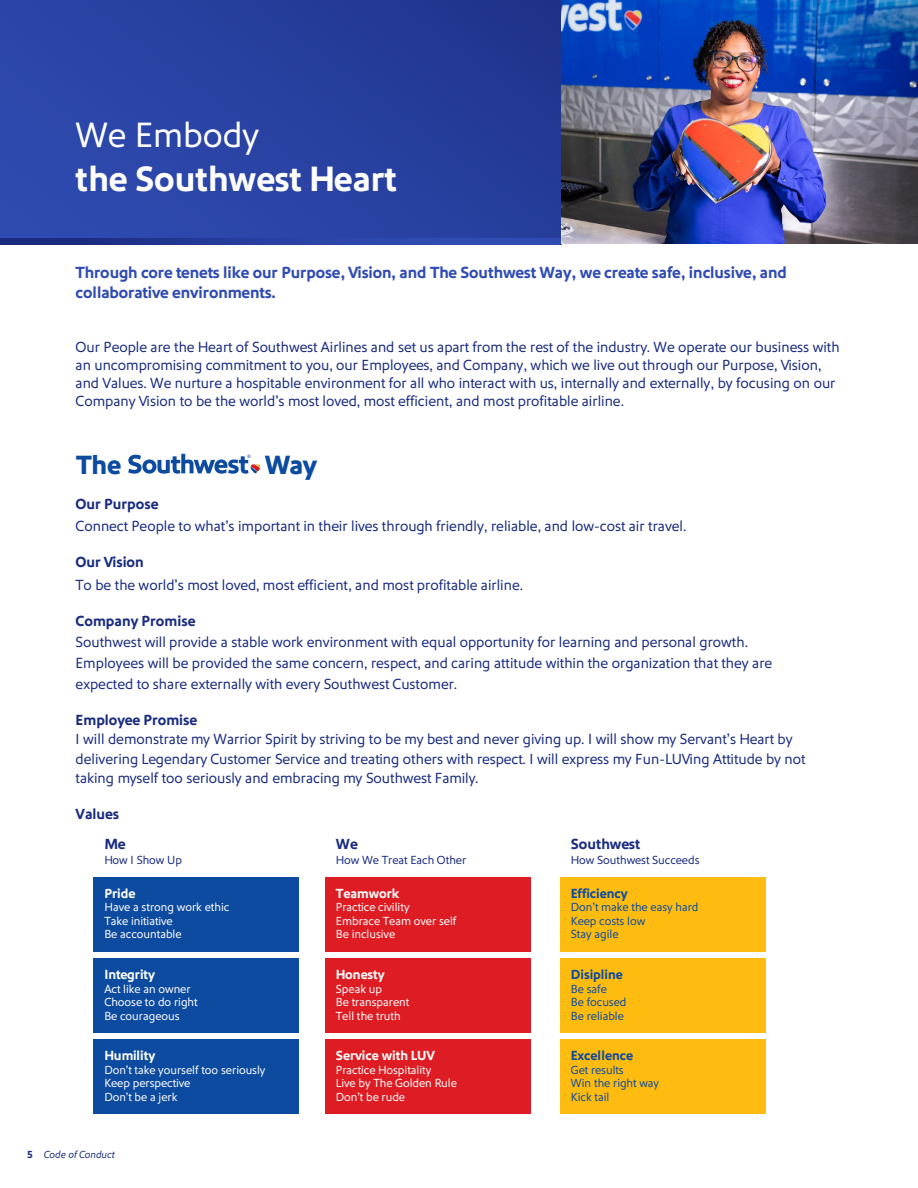
<style>
.page{position:relative;width:918px;height:1188px;background:#fff}
.page>*{position:absolute;margin:0;border:0;box-sizing:border-box;transform-origin:0 0}
.t1{font:700 36px "Southwest Sans";color:#fff}
.t2{font:36px "Southwest Sans";color:#fff}
.t3{font:900 27px "Southwest Sans";letter-spacing:-.015em;color:#0d4ba0}
.t4{font:700 16.5px/19.5px "Southwest Sans";letter-spacing:-.005em;color:#304cb2}
.t5{font:15px/18px "Southwest Sans";color:#1a2c80}
.t6{font:700 15px "Southwest Sans";color:#1a2c80}
.t7{font:700 13.5px "Southwest Sans";color:#fff}
.t8{font:700 13.5px "Southwest Sans";color:#0d4ba0}
.t9{font:12px/13.5px "Southwest Sans";color:#fff}
.t10{font:12px/13.5px "Southwest Sans";color:#0d4ba0}
.t11{font:12px "Southwest Sans";color:#1a2c80}
.t12{font:italic 10.5px "Southwest Sans";color:#1a2c80}
.s1{font-weight:700;font-style:normal}
</style>
<div class="page">
<div style="left:0;top:0;width:562px;height:241px;background:linear-gradient(to right,#2e49ad,#223893)"></div>
<svg style="left:0;top:239px;width:562px;height:5px;background:#263e9c"></svg>
<div style="left:560px;top:1040px;width:205px;height:74px;background:#febc11"></div>
<div style="left:560px;top:958px;width:205px;height:75px;background:#febc11"></div>
<div style="left:560px;top:877px;width:205px;height:74px;background:#febc11"></div>
<img style="left:562px;top:0;width:356px;height:244px">
<svg style="left:128px;top:454px;width:132px;height:20px"></svg>
<div style="left:94px;top:877px;width:205px;height:74px;background:#0d4ba0"></div>
<div style="left:325px;top:877px;width:205px;height:74px;background:#de1c23"></div>
<div style="left:94px;top:958px;width:205px;height:75px;background:#0d4ba0"></div>
<div style="left:325px;top:958px;width:205px;height:75px;background:#de1c23"></div>
<div style="left:94px;top:1040px;width:205px;height:74px;background:#0d4ba0"></div>
<div style="left:325px;top:1040px;width:205px;height:74px;background:#de1c23"></div>
<h1 class="t2" style="left:76px;top:116px;width:185px">We Embody</h1>
<h1 class="t1" style="left:76px;top:158px;width:323px">the Southwest Heart</h1>
<h4 class="t4" style="left:76px;top:264px;width:713px">Through core tenets like our Purpose, Vision, and The Southwest Way, we create safe, inclusive, and collaborative environments.</h4>
<p class="t5" style="left:76px;top:338px;width:766px">Our People are the Heart of Southwest Airlines and set us apart from the rest of the industry. We operate our business with an uncompromising commitment to you, our Employees, and Company, which we live out through our Purpose, Vision, and Values. We nurture a hospitable environment for all who interact with us, internally and externally, by focusing on our Company Vision to be the world’s most loved, most efficient, and most profitable airline.</p>
<p class="t3" style="left:76px;top:448px;width:47px">The</p>
<p class="t3" style="left:265px;top:448px;width:54px">Way</p>
<p class="t6" style="left:76px;top:495px;width:84px">Our Purpose</p>
<p class="t5" style="left:76px;top:517px;width:612px">Connect People to what’s important in their lives through friendly, reliable, and low-cost air travel.</p>
<p class="t6" style="left:76px;top:554px;width:70px">Our Vision</p>
<p class="t5" style="left:76px;top:576px;width:449px">To be the world’s most loved, most efficient, and most profitable airline.</p>
<p class="t6" style="left:76px;top:612px;width:122px">Company Promise</p>
<p class="t5" style="left:76px;top:631px;width:698px;line-height:21px">Southwest will provide a stable work environment with equal opportunity for learning and personal growth.<br>Employees will be provided the same concern, respect, and caring attitude within the organization that they are expected to share externally with every Southwest Customer.</p>
<p class="t6" style="left:76px;top:711px;width:123px">Employee Promise</p>
<p class="t5" style="left:76px;top:730px;width:732px;line-height:19.5px">I will demonstrate my Warrior Spirit by striving to be my best and never giving up. I will show my Servant’s Heart by delivering Legendary Customer Service and treating others with respect. I will express my Fun-LUVing Attitude by not taking myself too seriously and embracing my Southwest Family.</p>
<p class="t6" style="left:76px;top:806px;width:45px">Values</p>
<p class="t6" style="left:104px;top:836px;width:23px">Me</p>
<p class="t6" style="left:336px;top:836px;width:23px">We</p>
<p class="t6" style="left:571px;top:836px;width:71px">Southwest</p>
<p class="t11" style="left:104px;top:853px;width:79px">How I Show Up</p>
<p class="t11" style="left:336px;top:853px;width:132px">How We Treat Each Other</p>
<p class="t11" style="left:571px;top:853px;width:130px">How Southwest Succeeds</p>
<p class="t7" style="left:104px;top:886px;width:33px">Pride</p>
<p class="t9" style="left:104px;top:901px;width:127px">Have a strong work ethic<br>Take initiative<br>Be accountable</p>
<p class="t8" style="left:571px;top:886px;width:58px">Efficiency</p>
<p class="t10" style="left:571px;top:901px;width:129px">Don’t make the easy hard<br>Keep costs low<br>Stay agile</p>
<p class="t8" style="left:571px;top:967px;width:53px">Disipline</p>
<p class="t10" style="left:571px;top:982px;width:57px">Be safe<br>Be focused<br>Be reliable</p>
<p class="t8" style="left:571px;top:1048px;width:64px">Excellence</p>
<p class="t10" style="left:571px;top:1063px;width:90px">Get results<br>Win the right way<br>Kick tail</p>
<p class="t7" style="left:336px;top:886px;width:65px">Teamwork</p>
<p class="t9" style="left:336px;top:901px;width:122px">Practice civility<br>Embrace Team over self<br>Be inclusive</p>
<p class="t7" style="left:104px;top:967px;width:52px">Integrity</p>
<p class="t9" style="left:104px;top:982px;width:88px">Act like an owner</p>
<p class="t7" style="left:336px;top:967px;width:50px">Honesty</p>
<p class="t9" style="left:336px;top:982px;width:48px">Speak up</p>
<p class="t9" style="left:336px;top:1009px;width:66px">Tell the truth</p>
<p class="t9" style="left:104px;top:996px;width:95px">Choose to do right<br>Be courageous</p>
<p class="t9" style="left:336px;top:996px;width:75px">Be transparent</p>
<p class="t7" style="left:104px;top:1048px;width:53px">Humility</p>
<p class="t9" style="left:104px;top:1063px;width:163px">Don’t take yourself too seriously</p>
<p class="t7" style="left:336px;top:1048px;width:101px">Service with LUV</p>
<p class="t9" style="left:336px;top:1063px;width:97px">Practice Hospitality</p>
<p class="t9" style="left:336px;top:1090px;width:71px">Don’t be rude</p>
<p class="t9" style="left:104px;top:1077px;width:88px">Keep perspective<br>Don’t be a jerk</p>
<p class="t9" style="left:336px;top:1077px;width:122px">Live by The Golden Rule</p>
<p class="t12" style="left:27px;top:1148px;width:89px"><span class="s1">5</span> Code of Conduct</p>
</div>
